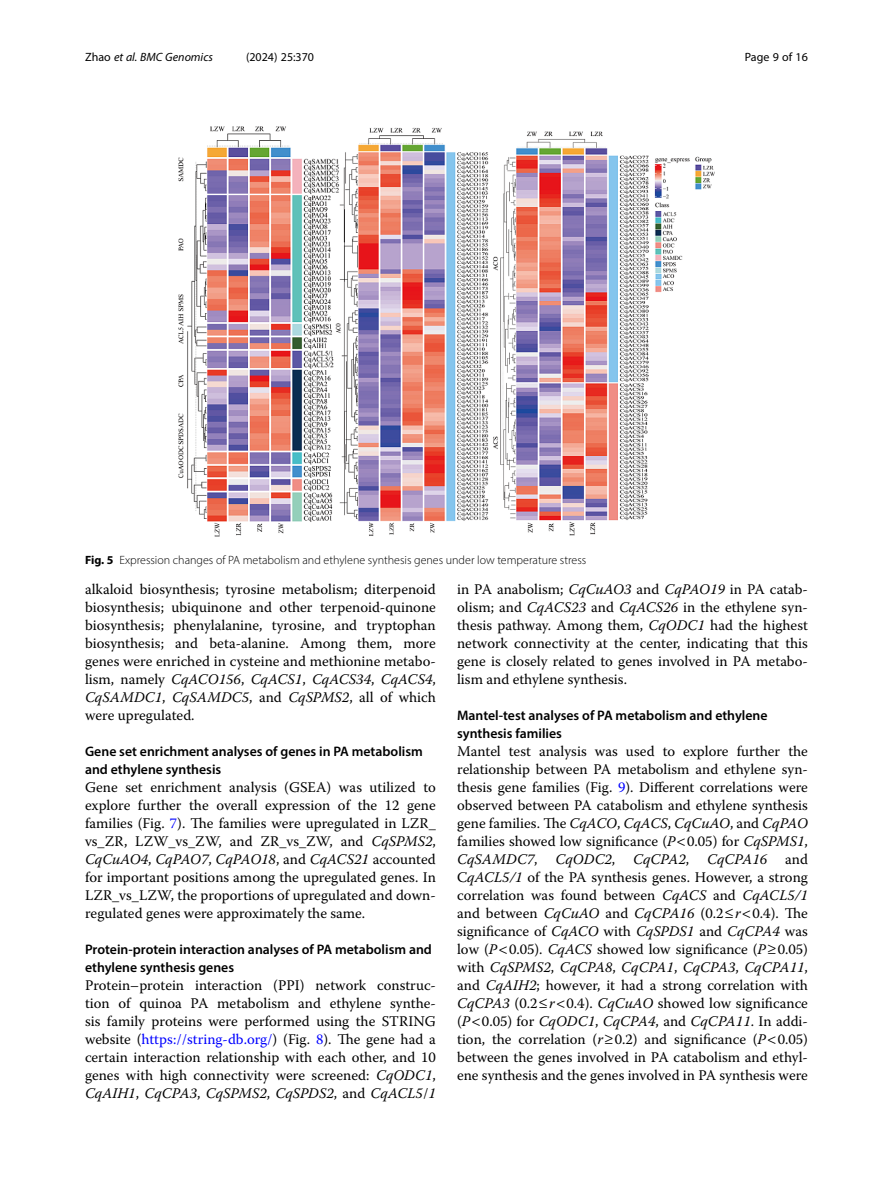
<style>
.page{position:relative;width:893px;height:1191px;background:#fff}
.page>*{position:absolute;margin:0;border:0;box-sizing:border-box;transform-origin:0 0}
.Body_Text{font:14.7px/18px "Warnock Pro";color:#000;text-align:justify}
.Body_Text_Indent{font:14.7px/18px "Warnock Pro";color:#000;text-align:justify}
.Head_2{font:600 13.8px/18px "Myriad Pro";color:#000}
.Figure_Caption{font:300 12px "Myriad Pro";color:#000}
.t1{font:12px "Myriad Pro";color:#000}
.t2{font:italic 12px "Myriad Pro";color:#000}
.s1{font-style:normal}
.s2{font-weight:700}
.s3{font-style:italic}
.s4{color:#00f}
</style>
<div class="page">
<img style="left:178px;top:126px;width:536px;height:411px">
<p class="t2" style="left:85px;top:50px;width:129px"><span class="s1">Zhao</span> et al. BMC Genomics</p>
<p class="t1" style="left:246px;top:50px;width:70px">(2024) 25:370</p>
<p class="t1" style="left:745px;top:50px;width:65px">Page 9 of 16</p>
<p class="Figure_Caption" style="left:85px;top:553px;width:503px"><span class="s2">Fig. 5</span> Expression changes of PA metabolism and ethylene synthesis genes under low temperature stress</p>
<p class="Body_Text_Indent" style="left:85px;top:580px;width:352px">alkaloid biosynthesis; tyrosine metabolism; diterpenoid biosynthesis; ubiquinone and other terpenoid-quinone biosynthesis; phenylalanine, tyrosine, and tryptophan biosynthesis; and beta-alanine. Among them, more genes were enriched in cysteine and methionine metabo&shy;lism, namely <span class="s3">CqACO156</span>, <span class="s3">CqACS1</span>, <span class="s3">CqACS34</span>, <span class="s3">CqACS4</span>, <span class="s3">CqSAMDC1</span>, <span class="s3">CqSAMDC5</span>, and <span class="s3">CqSPMS2</span>, all of which were upregulated.</p>
<p class="Head_2" style="left:85px;top:742px;width:339px">Gene set enrichment analyses of genes in PA metabolism and ethylene synthesis</p>
<p class="Body_Text" style="left:85px;top:778px;width:352px">Gene set enrichment analysis (GSEA) was utilized to explore further the overall expression of the 12 gene families (Fig. <span class="s4">7</span>). The families were upregulated in LZR_ vs_ZR, LZW_vs_ZW, and ZR_vs_ZW, and <span class="s3">CqSPMS2</span>, <span class="s3">CqCuAO4</span>, <span class="s3">CqPAO7</span>, <span class="s3">CqPAO18</span>, and <span class="s3">CqACS21</span> accounted for important positions among the upregulated genes. In LZR_vs_LZW, the proportions of upregulated and down&shy;regulated genes were approximately the same.</p>
<p class="Head_2" style="left:85px;top:940px;width:348px">Protein-protein interaction analyses of PA metabolism and ethylene synthesis genes</p>
<p class="Body_Text" style="left:85px;top:976px;width:352px">Protein–protein interaction (PPI) network construc&shy;tion of quinoa PA metabolism and ethylene synthe&shy;sis family proteins were performed using the STRING website (<span class="s4">https://string-db.org/</span>) (Fig. <span class="s4">8</span>). The gene had a certain interaction relationship with each other, and 10 genes with high connectivity were screened: <span class="s3">CqODC1</span>, <span class="s3">CqAIH1</span>, <span class="s3">CqCPA3</span>, <span class="s3">CqSPMS2</span>, <span class="s3">CqSPDS2</span>, and <span class="s3">CqACL5</span>/<span class="s3">1</span></p>
<p class="Body_Text" style="left:457px;top:580px;width:352px">in PA anabolism; <span class="s3">CqCuAO3</span> and <span class="s3">CqPAO19</span> in PA catab&shy;olism; and <span class="s3">CqACS23</span> and <span class="s3">CqACS26</span> in the ethylene syn&shy;thesis pathway. Among them, <span class="s3">CqODC1</span> had the highest network connectivity at the center, indicating that this gene is closely related to genes involved in PA metabo&shy;lism and ethylene synthesis.</p>
<p class="Head_2" style="left:457px;top:706px;width:312px">Mantel-test analyses of PA metabolism and ethylene synthesis families</p>
<p class="Body_Text" style="left:457px;top:742px;width:352px">Mantel test analysis was used to explore further the relationship between PA metabolism and ethylene syn&shy;thesis gene families (Fig. <span class="s4">9</span>). Different correlations were observed between PA catabolism and ethylene synthesis gene families. The <span class="s3">CqACO</span>, <span class="s3">CqACS</span>, <span class="s3">CqCuAO</span>, and <span class="s3">CqPAO </span>families showed low significance (<span class="s3">P</span> 0.05) for <span class="s3">CqSPMS1</span>, <span class="s3">CqSAMDC7</span>, <span class="s3">CqODC2</span>, <span class="s3">CqCPA2</span>, <span class="s3">CqCPA16</span> and C<span class="s3">qACL5/1</span> of the PA synthesis genes. However, a strong correlation was found between <span class="s3">CqACS</span> and <span class="s3">CqACL5/1 </span>and between <span class="s3">CqCuAO</span> and <span class="s3">CqCPA16</span> (0.2≤<span class="s3">r</span> 0.4). The significance of <span class="s3">CqACO</span> with <span class="s3">CqSPDS1</span> and <span class="s3">CqCPA4</span> was low (<span class="s3">P</span> 0.05). <span class="s3">CqACS</span> showed low significance (<span class="s3">P</span>≥0.05) with <span class="s3">CqSPMS2</span>, <span class="s3">CqCPA8</span>, <span class="s3">CqCPA1</span>, <span class="s3">CqCPA3</span>, <span class="s3">CqCPA11</span>, and <span class="s3">CqAIH2</span>; however, it had a strong correlation with <span class="s3">CqCPA3</span> (0.2≤<span class="s3">r</span> 0.4). <span class="s3">CqCuAO</span> showed low significance (<span class="s3">P</span> 0.05) for <span class="s3">CqODC1</span>, <span class="s3">CqCPA4</span>, and <span class="s3">CqCPA11</span>. In addi&shy;tion, the correlation (<span class="s3">r</span>≥0.2) and significance (<span class="s3">P</span> 0.05) between the genes involved in PA catabolism and ethyl&shy;ene synthesis and the genes involved in PA synthesis were</p>
</div>
